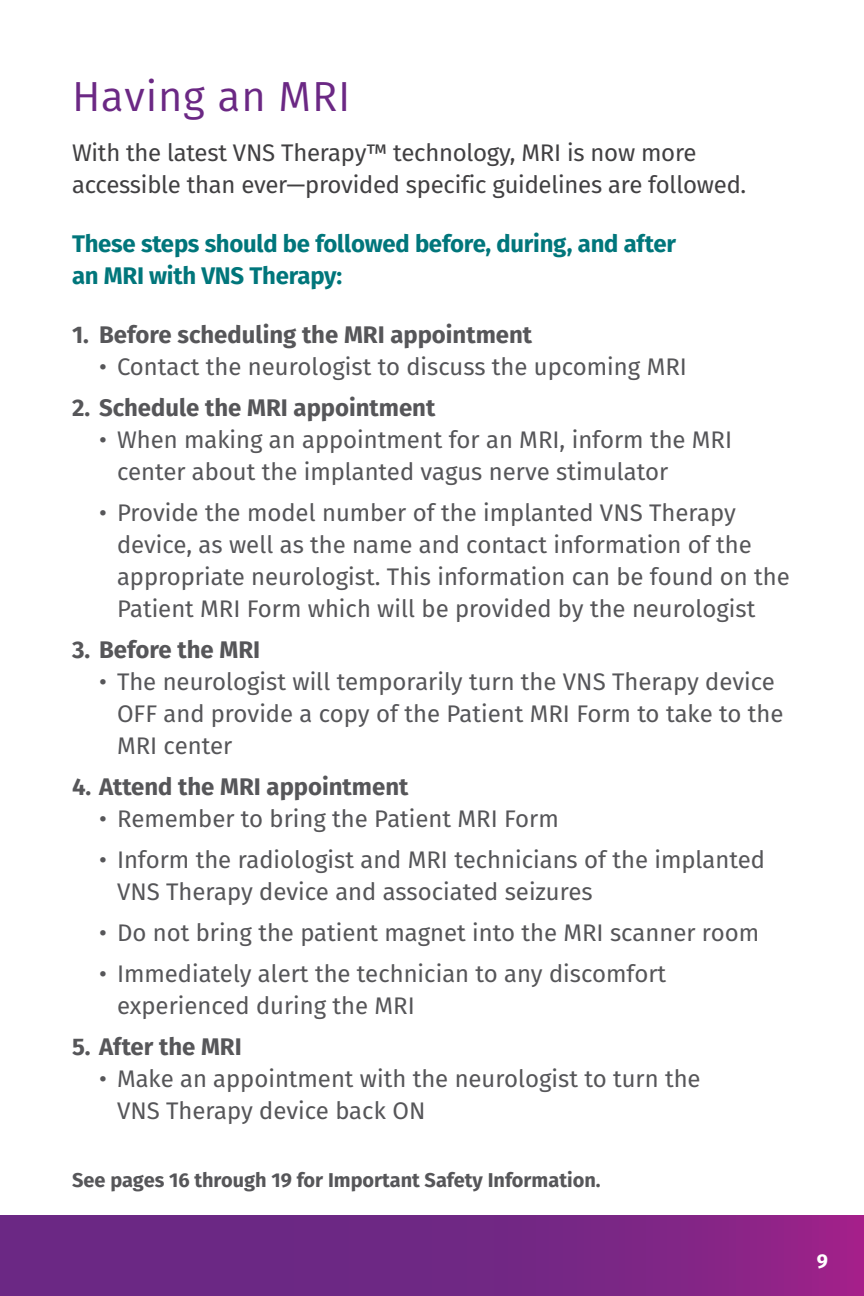
<style>
.page{position:relative;width:864px;height:1296px;background:#fff}
.page>*{position:absolute;margin:0;border:0;box-sizing:border-box;transform-origin:0 0}
.t1{font:42px "Fira Sans";letter-spacing:.02em;color:#6b2884}
.t2{font:24px/32px "Fira Sans";color:#565659}
.t3{font:700 24px "Fira Sans";color:#565659}
.t4{font:24px/32px "Fira Sans";letter-spacing:-.01em;color:#414042}
.t5{font:700 24px/32px "Fira Sans";letter-spacing:-.01em;color:#00767b}
.t6{font:700 20px "Fira Sans";color:#565659}
.t7{font:700 20px "Fira Sans";color:#fff}
</style>
<div class="page">
<svg style="left:1px;top:1215px;width:863px;height:81px;background:#762684"></svg>
<hr style="left:0;top:1215px;width:1px;height:81px;background:#6b2884">
<h1 class="t1" style="left:72px;top:65px;width:280px">Having an MRI</h1>
<p class="t4" style="left:72px;top:136px;width:676px">With the latest VNS Therapy™ technology, MRI is now more accessible than ever—provided specific guidelines are followed.</p>
<p class="t5" style="left:72px;top:226px;width:606px">These steps should be followed before, during, and after an MRI with VNS Therapy:</p>
<p class="t3" style="left:72px;top:315px;width:462px">1. Before scheduling the MRI appointment</p>
<p class="t2" style="left:99px;top:350px;width:589px">• Contact the neurologist to discuss the upcoming MRI</p>
<p class="t3" style="left:72px;top:388px;width:365px">2. Schedule the MRI appointment</p>
<p class="t2" style="left:117px;top:423px;width:617px;text-indent:-18px">• When making an appointment for an MRI, inform the MRI center about the implanted vagus nerve stimulator</p>
<p class="t2" style="left:117px;top:496px;width:674px;text-indent:-18px">• Provide the model number of the implanted VNS Therapy device, as well as the name and contact information of the appropriate neurologist. This information can be found on the Patient MRI Form which will be provided by the neurologist</p>
<p class="t3" style="left:72px;top:630px;width:190px">3. Before the MRI</p>
<p class="t2" style="left:117px;top:665px;width:668px;text-indent:-18px">• The neurologist will temporarily turn the VNS Therapy device<br>OFF and provide a copy of the Patient MRI Form to take to the<br>MRI center</p>
<p class="t3" style="left:72px;top:767px;width:338px">4. Attend the MRI appointment</p>
<p class="t2" style="left:99px;top:802px;width:461px">• Remember to bring the Patient MRI Form</p>
<p class="t2" style="left:117px;top:843px;width:649px;text-indent:-18px">• Inform the radiologist and MRI technicians of the implanted<br>VNS Therapy device and associated seizures</p>
<p class="t2" style="left:99px;top:916px;width:662px">• Do not bring the patient magnet into the MRI scanner room</p>
<p class="t2" style="left:117px;top:957px;width:551px;text-indent:-18px">• Immediately alert the technician to any discomfort experienced during the MRI</p>
<p class="t3" style="left:72px;top:1027px;width:171px">5. After the MRI</p>
<p class="t2" style="left:117px;top:1062px;width:585px;text-indent:-18px">• Make an appointment with the neurologist to turn the<br>VNS Therapy device back ON</p>
<p class="t6" style="left:72px;top:1164px;width:530px">See pages 16 through 19 for Important Safety Information.</p>
<p class="t7" style="left:817px;top:1244px;width:13px">9</p>
</div>
